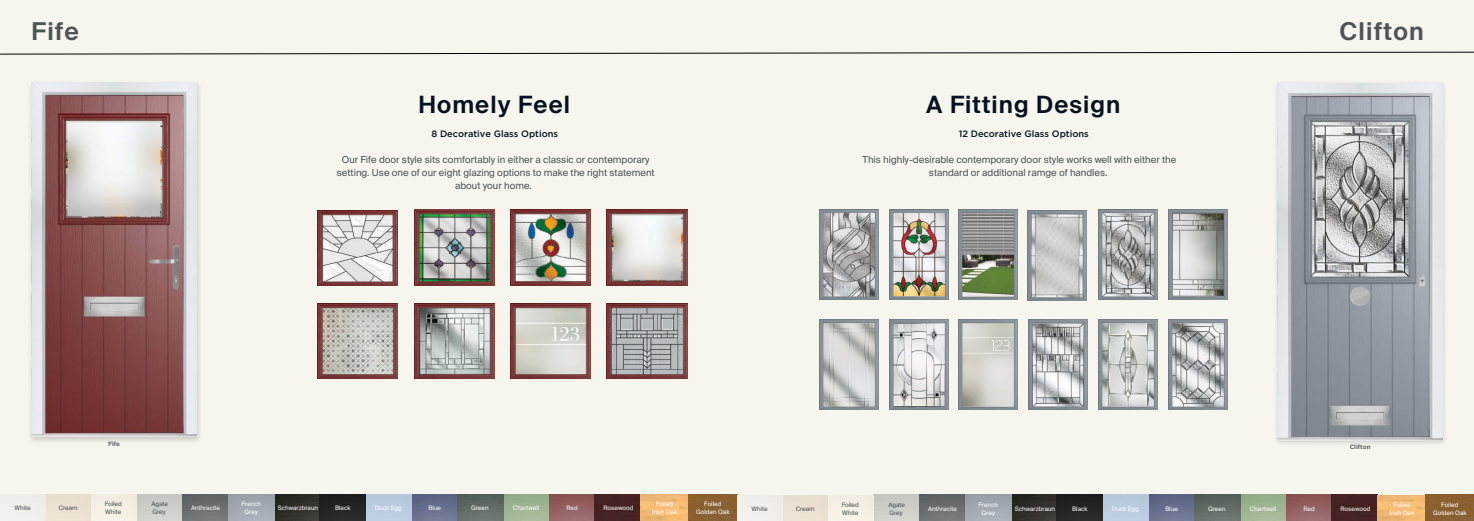
<style>
.page{position:relative;width:1474px;height:521px;background:#fff}
.page>*{position:absolute;margin:0;border:0;box-sizing:border-box;transform-origin:0 0}
.t1{font:600 24.5px "Suisse Intl";letter-spacing:.055em;color:#4c5454}
.t2{font:600 23.8px "Suisse Intl";letter-spacing:.045em;color:#071220}
.t3{font:9.62px/13.1px "Suisse Intl";color:#4c5454;text-align:center}
.t4{font:500 9.28px "Gotham";color:#071220}
.t5{font:6.12px/8.1px "Suisse Intl";color:#fff;text-align:center}
.t6{font:6.12px/8.1px "Suisse Intl";color:#4c5454}
.t7{font:700 6.12px "Gotham";color:#626366}
</style>
<div class="page">
<div style="left:0;top:0;width:1473px;height:520px;background:#f6f6ef"></div>
<img style="left:30px;top:82px;width:170px;height:360px">
<img style="left:32px;top:83px;width:164px;height:353px">
<img style="left:318px;top:210px;width:80px;height:76px">
<img style="left:414px;top:210px;width:80px;height:75px">
<img style="left:510px;top:210px;width:80px;height:75px">
<img style="left:607px;top:210px;width:80px;height:75px">
<img style="left:318px;top:303px;width:80px;height:75px">
<img style="left:414px;top:303px;width:80px;height:75px">
<img style="left:510px;top:303px;width:80px;height:75px">
<img style="left:607px;top:303px;width:80px;height:75px">
<img style="left:1277px;top:83px;width:165px;height:357px">
<img style="left:1168px;top:319px;width:59px;height:90px">
<img style="left:1027px;top:210px;width:59px;height:90px">
<img style="left:1098px;top:210px;width:59px;height:89px">
<img style="left:1168px;top:210px;width:59px;height:90px">
<img style="left:889px;top:210px;width:59px;height:90px">
<img style="left:889px;top:319px;width:59px;height:90px">
<img style="left:1098px;top:319px;width:59px;height:90px">
<img style="left:1028px;top:319px;width:59px;height:90px">
<img style="left:819px;top:319px;width:59px;height:90px">
<img style="left:819px;top:210px;width:59px;height:90px">
<img style="left:958px;top:319px;width:59px;height:90px">
<img style="left:958px;top:210px;width:59px;height:90px">
<img style="left:34px;top:494px;width:1439px;height:26px">
<svg style="left:0;top:51px;width:1473px;height:4px"></svg>
<p class="t1" style="left:32px;top:16px;width:49px">Fife</p>
<p class="t1" style="left:1339px;top:16px;width:86px">Clifton</p>
<p class="t2" style="left:418px;top:89px;width:153px">Homely Feel</p>
<p class="t4" style="left:431px;top:130px;width:128px">8 Decorative Glass Options</p>
<p class="t2" style="left:926px;top:89px;width:195px">A Fitting Design</p>
<p class="t4" style="left:958px;top:130px;width:132px">12 Decorative Glass Options</p>
<p class="t3" style="left:337px;top:153px;width:319px">Our Fife door style sits comfortably in either a classic or contemporary setting. Use one of our eight glazing options to make the right statement about your home.</p>
<p class="t3" style="left:862px;top:153px;width:315px">This highly-desirable contemporary door style works well with either the standard or additional ramge of handles.</p>
<p class="t7" style="left:108px;top:440px;width:13px">Fife</p>
<p class="t6" style="left:15px;top:504px;width:18px">White</p>
<p class="t6" style="left:59px;top:504px;width:21px">Cream</p>
<p class="t6" style="left:105px;top:499px;width:19px">Foiled<br>White</p>
<p class="t6" style="left:151px;top:499px;width:18px">Agate<br>Grey</p>
<p class="t5" style="left:191px;top:504px;width:31px">Anthracite</p>
<p class="t5" style="left:241px;top:499px;width:21px">French<br>Grey</p>
<p class="t5" style="left:278px;top:504px;width:42px">Schwarzbraun</p>
<p class="t5" style="left:335px;top:504px;width:17px">Black</p>
<p class="t5" style="left:375px;top:504px;width:28px">Duck Egg</p>
<p class="t5" style="left:428px;top:504px;width:14px">Blue</p>
<p class="t5" style="left:471px;top:504px;width:19px">Green</p>
<p class="t5" style="left:513px;top:504px;width:28px">Chartwell</p>
<p class="t5" style="left:566px;top:504px;width:13px">Red</p>
<p class="t5" style="left:603px;top:504px;width:31px">Rosewood</p>
<p class="t5" style="left:656px;top:499px;width:19px">Foiled</p>
<p class="t5" style="left:652px;top:508px;width:26px">Irish Oak</p>
<p class="t5" style="left:704px;top:499px;width:19px">Foiled</p>
<p class="t5" style="left:696px;top:508px;width:35px">Golden Oak</p>
<p class="t7" style="left:1349px;top:444px;width:22px">Clifton</p>
<p class="t6" style="left:751px;top:504px;width:18px">White</p>
<p class="t6" style="left:795px;top:504px;width:21px">Cream</p>
<p class="t6" style="left:841px;top:500px;width:19px">Foiled<br>White</p>
<p class="t6" style="left:888px;top:500px;width:18px">Agate<br>Grey</p>
<p class="t5" style="left:928px;top:504px;width:31px">Anthracite</p>
<p class="t5" style="left:978px;top:500px;width:21px">French<br>Grey</p>
<p class="t5" style="left:1014px;top:504px;width:42px">Schwarzbraun</p>
<p class="t5" style="left:1072px;top:504px;width:17px">Black</p>
<p class="t5" style="left:1111px;top:504px;width:28px">Duck Egg</p>
<p class="t5" style="left:1165px;top:504px;width:14px">Blue</p>
<p class="t5" style="left:1208px;top:504px;width:19px">Green</p>
<p class="t5" style="left:1249px;top:504px;width:28px">Chartwell</p>
<p class="t5" style="left:1303px;top:504px;width:13px">Red</p>
<p class="t5" style="left:1340px;top:504px;width:31px">Rosewood</p>
<p class="t5" style="left:1392px;top:500px;width:19px">Foiled</p>
<p class="t5" style="left:1389px;top:508px;width:26px">Irish Oak</p>
<p class="t5" style="left:1441px;top:500px;width:19px">Foiled</p>
<p class="t5" style="left:1432px;top:508px;width:35px">Golden Oak</p>
</div>
